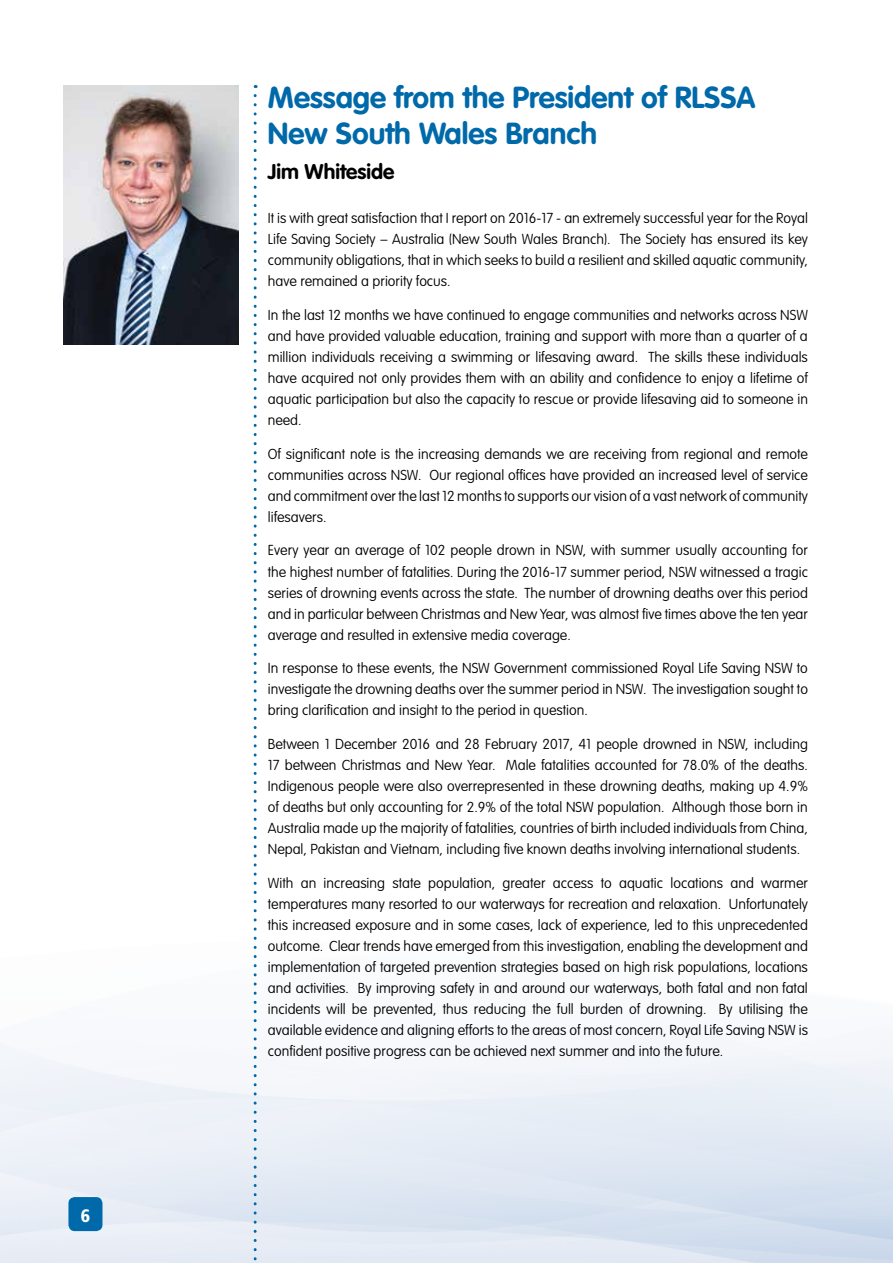
<style>
.page{position:relative;width:893px;height:1263px;background:#fff}
.page>*{position:absolute;margin:0;border:0;box-sizing:border-box;transform-origin:0 0}
.t1{font:700 30px/36px "VAG Rounded";color:#0069aa}
.t2{font:700 21px "VAG Rounded";color:#000}
.t3{font:900 condensed 18px "Frutiger";color:#fff}
.t4{font:100 14.25px/21px "VAG Rounded";color:#000;text-align:justify}
</style>
<div class="page">
<img style="left:0;top:553px;width:893px;height:710px">
<div style="left:68px;top:1197px;width:34px;height:34px;background:#0069aa;border-radius:6px"></div>
<img style="left:64px;top:85px;width:174px;height:259px">
<svg style="left:254px;top:96px;width:3px;height:1167px"></svg>
<p class="t3" style="left:81px;top:1204px;width:11px">6</p>
<h1 class="t1" style="left:268px;top:80px;width:489px">Message from the President of RLSSA<br>New South Wales Branch</h1>
<h2 class="t2" style="left:268px;top:159px;width:128px">Jim Whiteside</h2>
<p class="t4" style="left:268px;top:208px;width:542px">It is with great satisfaction that I report on 2016-17 - an extremely successful year for the Royal Life Saving Society – Australia (New South Wales Branch). The Society has ensured its key community obligations, that in which seeks to build a resilient and skilled aquatic community, have remained a priority focus.</p>
<p class="t4" style="left:268px;top:305px;width:542px">In the last 12 months we have continued to engage communities and networks across NSW and have provided valuable education, training and support with more than a quarter of a million individuals receiving a swimming or lifesaving award. The skills these individuals have acquired not only provides them with an ability and confidence to enjoy a lifetime of aquatic participation but also the capacity to rescue or provide lifesaving aid to someone in need.</p>
<p class="t4" style="left:268px;top:444px;width:542px">Of significant note is the increasing demands we are receiving from regional and remote communities across NSW. Our regional offices have provided an increased level of service and commitment over the last 12 months to supports our vision of a vast network of community lifesavers.</p>
<p class="t4" style="left:268px;top:540px;width:542px">Every year an average of 102 people drown in NSW, with summer usually accounting for the highest number of fatalities. During the 2016-17 summer period, NSW witnessed a tragic series of drowning events across the state. The number of drowning deaths over this period and in particular between Christmas and New Year, was almost five times above the ten year average and resulted in extensive media coverage.</p>
<p class="t4" style="left:268px;top:658px;width:542px">In response to these events, the NSW Government commissioned Royal Life Saving NSW to investigate the drowning deaths over the summer period in NSW. The investigation sought to bring clarification and insight to the period in question.</p>
<p class="t4" style="left:268px;top:734px;width:542px">Between 1 December 2016 and 28 February 2017, 41 people drowned in NSW, including 17 between Christmas and New Year. Male fatalities accounted for 78.0% of the deaths.<br>Indigenous people were also overrepresented in these drowning deaths, making up 4.9% of deaths but only accounting for 2.9% of the total NSW population. Although those born in Australia made up the majority of fatalities, countries of birth included individuals from China, Nepal, Pakistan and Vietnam, including five known deaths involving international students.</p>
<p class="t4" style="left:268px;top:873px;width:542px">With an increasing state population, greater access to aquatic locations and warmer temperatures many resorted to our waterways for recreation and relaxation. Unfortunately this increased exposure and in some cases, lack of experience, led to this unprecedented outcome. Clear trends have emerged from this investigation, enabling the development and implementation of targeted prevention strategies based on high‐risk populations, locations and activities. By improving safety in and around our waterways, both fatal and non‐fatal incidents will be prevented, thus reducing the full burden of drowning. By utilising the available evidence and aligning efforts to the areas of most concern, Royal Life Saving NSW is confident positive progress can be achieved next summer and into the future.</p>
</div>
